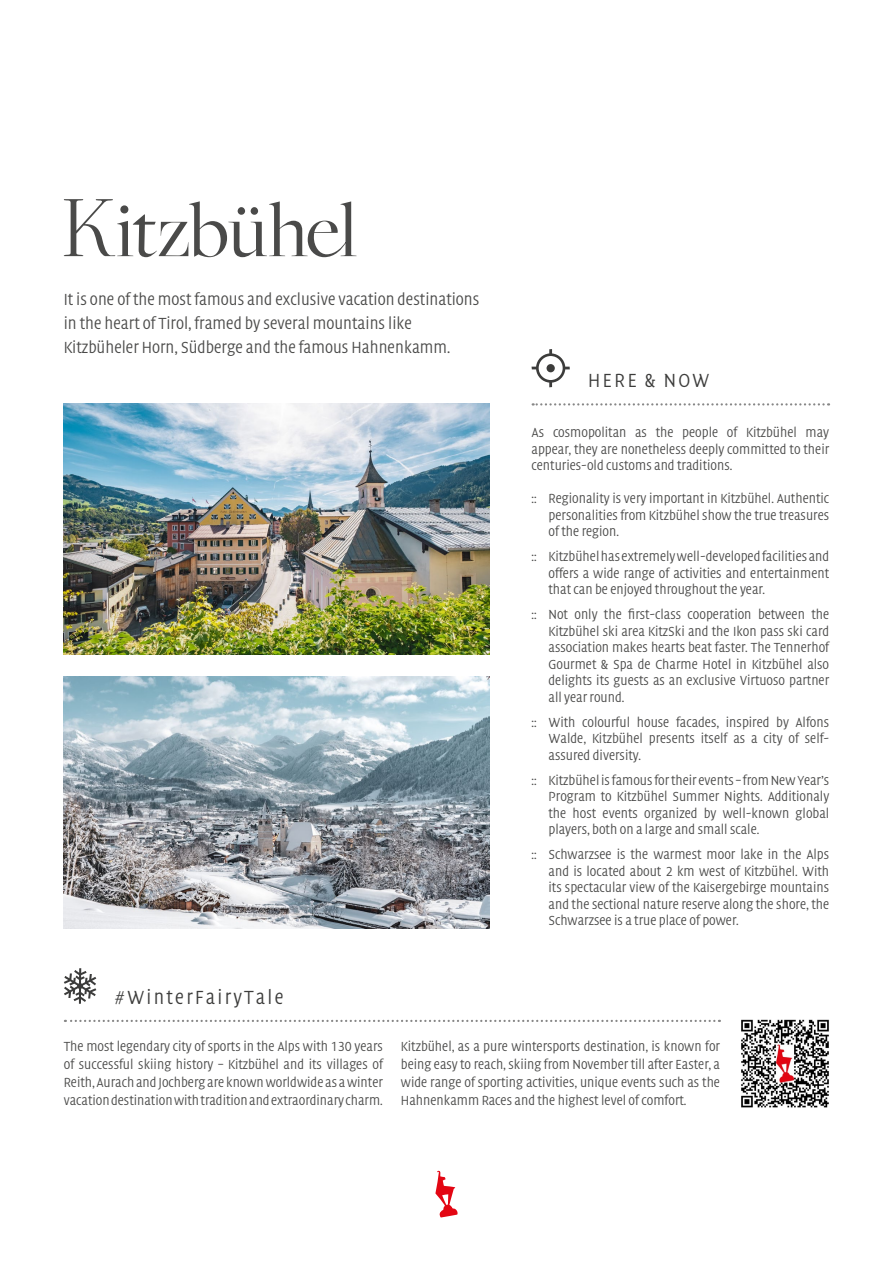
<style>
.page{position:relative;width:893px;height:1263px;background:#fff}
.page>*{position:absolute;margin:0;border:0;box-sizing:border-box;transform-origin:0 0}
.t1{font:300 19.5px "Quadraat OT Head";letter-spacing:.12em;color:#3c3c3b}
.t2{font:300 16.5px/24px "Quadraat OT Head";color:#4a4a49}
.t3{font:300 13.5px/16.5px "Quadraat OT Head";color:#4a4a49;text-align:justify}
</style>
<div class="page">
<svg style="left:64px;top:199px;width:293px;height:58px"></svg>
<img style="left:64px;top:677px;width:425px;height:251px">
<img style="left:64px;top:403px;width:425px;height:251px">
<svg style="left:533px;top:403px;width:296px;height:2px"></svg>
<svg style="left:65px;top:1020px;width:655px;height:2px"></svg>
<svg style="left:531px;top:349px;width:39px;height:38px"></svg>
<img style="left:742px;top:1020px;width:87px;height:87px">
<svg style="left:64px;top:968px;width:32px;height:36px"></svg>
<svg style="left:435px;top:1171px;width:23px;height:46px"></svg>
<p class="t2" style="left:64px;top:288px;width:417px">It is one of the most famous and exclusive vacation destinations in the heart of Tirol, framed by several mountains like<br>Kitzbüheler Horn, Südberge and the famous Hahnenkamm.</p>
<h1 class="t1" style="left:115px;top:986px;width:170px">#WinterFairyTale</h1>
<h1 class="t1" style="left:588px;top:370px;width:123px">HERE &amp; NOW</h1>
<p class="t3" style="left:532px;top:424px;width:299px">As cosmopolitan as the people of Kitzbühel may appear, they are nonetheless deeply committed to their centuries-old customs and traditions.</p>
<p class="t3" style="left:549px;top:490px;width:282px;text-indent:-17px">:: Regionality is very important in Kitzbühel. Authentic personalities from Kitzbühel show the true treasures of the region.</p>
<p class="t3" style="left:549px;top:548px;width:282px;text-indent:-17px">:: Kitzbühel has extremely well-developed facilities and offers a wide range of activities and entertainment that can be enjoyed throughout the year.</p>
<p class="t3" style="left:549px;top:606px;width:282px;text-indent:-17px">:: Not only the first-class cooperation between the Kitzbühel ski area KitzSki and the Ikon pass ski card association makes hearts beat faster. The Tennerhof Gourmet &amp; Spa de Charme Hotel in Kitzbühel also delights its guests as an exclusive Virtuoso partner all year round.</p>
<p class="t3" style="left:549px;top:714px;width:282px;text-indent:-17px">:: With colourful house facades, inspired by Alfons Walde, Kitzbühel presents itself as a city of self&shy;assured diversity.</p>
<p class="t3" style="left:549px;top:772px;width:282px;text-indent:-17px">:: Kitzbühel is famous for their events – from New Year’s Program to Kitzbühel Summer Nights. Additionaly the host events organized by well-known global players, both on a large and small scale.</p>
<p class="t3" style="left:549px;top:846px;width:282px;text-indent:-17px">:: Schwarzsee is the warmest moor lake in the Alps and is located about 2 km west of Kitzbühel. With its spectacular view of the Kaisergebirge mountains and the sectional nature reserve along the shore, the Schwarzsee is a true place of power.</p>
<p class="t3" style="left:64px;top:1038px;width:321px;line-height:18px">The most legendary city of sports in the Alps with 130 years of successful skiing history – Kitzbühel and its villages of Reith, Aurach and Jochberg are known worldwide as a winter vacation destination with tradition and extraordinary charm.</p>
<p class="t3" style="left:401px;top:1038px;width:321px;line-height:18px">Kitzbühel, as a pure wintersports destination, is known for being easy to reach, skiing from November till after Easter, a wide range of sporting activities, unique events such as the Hahnenkamm Races and the highest level of comfort.</p>
</div>
